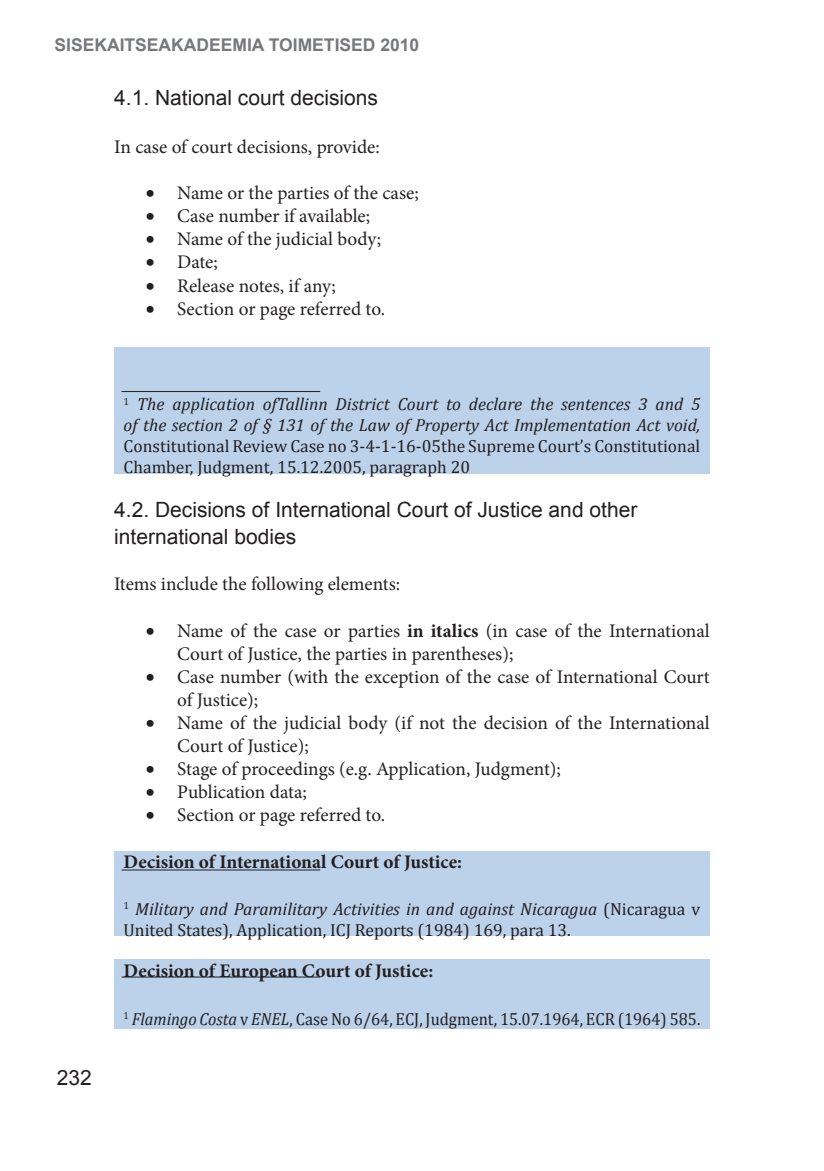
<style>
.page{position:relative;width:824px;height:1171px;background:#fff}
.page>*{position:absolute;margin:0;border:0;box-sizing:border-box;transform-origin:0 0}
.t1{font:21px/27.3px "Arial";color:#231f20}
.t2{font:19.25px/23.1px "Minion Pro";color:#231f20}
.t3{font:700 19.25px "Minion Pro";color:#231f20}
.t4{font:17.5px/21px "Cambria";color:#231f20}
.t5{font:italic 17.5px/21px "Cambria";color:#231f20}
.t6{font:17.5px "Cambria";color:#231f20;scale:.94 1}
.t7{font:700 17.5px "Arial";color:#76787b}
.s1{font-weight:700}
.s2{font-style:italic}
</style>
<div class="page">
<div style="left:114px;top:347px;width:595px;height:126px;background:#bcd2eb"></div>
<div style="left:114px;top:851px;width:595px;height:85px;background:#bcd2eb"></div>
<div style="left:114px;top:959px;width:595px;height:70px;background:#bcd2eb"></div>
<hr style="left:122px;top:391px;width:198px;height:1px;background:#231f20">
<hr style="left:122px;top:869px;width:198px;height:1px;background:#231f20">
<hr style="left:122px;top:976px;width:198px;height:1px;background:#231f20">
<p class="t7" style="left:54px;top:33px;width:366px">SisEKAITSEAKADEEMIA TOIMETISED 2010</p>
<p class="t1" style="left:114px;top:84px;width:265px">4.1. National court decisions</p>
<p class="t2" style="left:114px;top:135px;width:267px">In case of court decisions, provide:</p>
<p class="t2" style="left:146px;top:181px;width:274px">• Name or the parties of the case;</p>
<p class="t2" style="left:146px;top:205px;width:226px">• Case number if available;</p>
<p class="t2" style="left:146px;top:228px;width:237px">• Name of the judicial body;</p>
<p class="t2" style="left:146px;top:251px;width:74px">• Date;</p>
<p class="t2" style="left:146px;top:274px;width:192px">• Release notes, if any;</p>
<p class="t2" style="left:146px;top:297px;width:241px">• Section or page referred to.</p>
<p class="t1" style="left:57px;top:1064px;width:37px">232</p>
<p class="t5" style="left:124px;top:393px;width:578px"><sup>1</sup> The application ofTallinn District Court to declare the sentences 3 and 5 of the section 2 of § 131 of the Law of Property Act Implementation Act void,</p>
<p class="t4" style="left:124px;top:436px;width:578px">Constitutional Review Case no 3-4-1-16-05the Supreme Court’s Constitutional<br>Chamber, Judgment, 15.12.2005, paragraph 20</p>
<p class="t1" style="left:114px;top:496px;width:524px">4.2. Decisions of International Court of Justice and other international bodies</p>
<p class="t2" style="left:114px;top:573px;width:287px">Items include the following elements:</p>
<p class="t2" style="left:177px;top:619px;width:534px;text-indent:-31px">• Name of the case or parties <span class="s1">in italics</span> (in case of the International<br>Court of Justice, the parties in parentheses);</p>
<p class="t2" style="left:177px;top:665px;width:534px;text-indent:-31px">• Case number (with the exception of the case of International Court of Justice);</p>
<p class="t2" style="left:177px;top:711px;width:534px;text-indent:-31px">• Name of the judicial body (if not the decision of the International<br>Court of Justice);</p>
<p class="t2" style="left:146px;top:757px;width:417px">• Stage of proceedings (e.g. Application, Judgment);</p>
<p class="t2" style="left:146px;top:781px;width:163px">• Publication data;</p>
<p class="t2" style="left:146px;top:804px;width:241px">• Section or page referred to.</p>
<p class="t3" style="left:124px;top:848px;width:340px">Decision of International Court of Justice:</p>
<p class="t4" style="left:124px;top:898px;width:578px"><sup>1</sup> <span class="s2">Military and Paramilitary Activities in and against Nicaragua</span> (Nicaragua v<br>United States), Application, ICJ Reports (1984) 169, para 13.</p>
<p class="t3" style="left:124px;top:957px;width:311px">Decision of European Court of Justice:</p>
<p class="t6" style="left:124px;top:1008px;width:615px"><sup>1</sup> <span class="s2">Flamingo Costa</span> v <span class="s2">ENEL</span>, Case No 6/64, ECJ, Judgment, 15.07.1964, ECR (1964) 585.</p>
</div>
